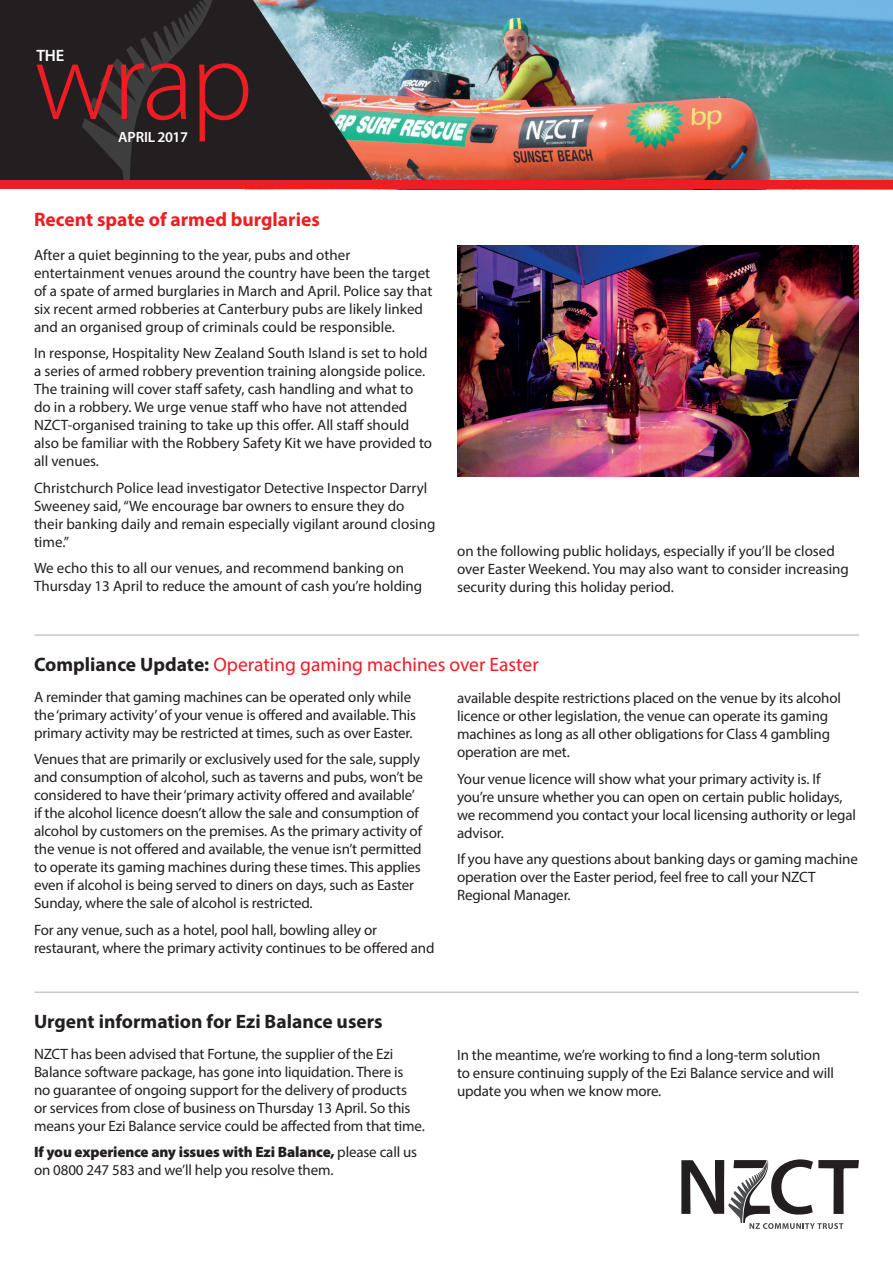
<style>
.page{position:relative;width:893px;height:1263px;background:#fff}
.page>*{position:absolute;margin:0;border:0;box-sizing:border-box;transform-origin:0 0}
.t1{font:300 113.25px "Myriad Pro";color:#ee1d23}
.t2{font:19.5px "Myriad Pro";color:#ee1d23}
.t3{font:700 19.5px "Myriad Pro";color:#231f20}
.t4{font:700 19.5px "Myriad Pro";color:#ee1d23}
.t5{font:600 16.5px "Myriad Pro";color:#fff}
.t6{font:15px/18px "Myriad Pro";letter-spacing:-.01em;color:#231f20}
.t7{font:600 14.85px "Myriad Pro";letter-spacing:-.01em;color:#fff}
.s1{font-weight:700;color:#231f20}
.s2{font-weight:900}
</style>
<div class="page">
<img style="left:373px;top:0;width:520px;height:181px">
<svg style="left:0;top:0;width:373px;height:181px;background:#404345"></svg>
<svg style="left:681px;top:1159px;width:178px;height:70px"></svg>
<svg style="left:82px;top:0;width:135px;height:181px;background:#292526"></svg>
<div style="left:0;top:181px;width:893px;height:8px;background:#ee1d23"></div>
<hr style="left:34px;top:634px;width:825px;height:2px;background:#c7c8ca">
<hr style="left:34px;top:991px;width:825px;height:2px;background:#c7c8ca">
<img style="left:457px;top:246px;width:402px;height:230px">
<svg style="left:868px;top:0;width:25px;height:24px"></svg>
<p class="t5" style="left:37px;top:45px;width:29px">THE</p>
<h1 class="t1" style="left:34px;top:19px;width:220px">wrap</h1>
<p class="t7" style="left:118px;top:127px;width:71px">APRIL 2017</p>
<h2 class="t4" style="left:34px;top:207px;width:287px">Recent spate of armed burglaries</h2>
<p class="t6" style="left:34px;top:245px;width:400px">After a quiet beginning to the year, pubs and other entertainment venues around the country have been the target of a spate of armed burglaries in March and April. Police say that six recent armed robberies at Canterbury pubs are likely linked and an organised group of criminals could be responsible.</p>
<p class="t6" style="left:34px;top:344px;width:400px">In response, Hospitality New Zealand South Island is set to hold a series of armed robbery prevention training alongside police.<br>The training will cover staff safety, cash handling and what to do in a robbery. We urge venue staff who have not attended NZCT-organised training to take up this offer. All staff should also be familiar with the Robbery Safety Kit we have provided to all venues.</p>
<p class="t6" style="left:34px;top:478px;width:403px">Christchurch Police lead investigator Detective Inspector Darryl Sweeney said, “We encourage bar owners to ensure they do their banking daily and remain especially vigilant around closing time.”</p>
<p class="t6" style="left:34px;top:559px;width:390px">We echo this to all our venues, and recommend banking on<br>Thursday 13 April to reduce the amount of cash you’re holding</p>
<p class="t6" style="left:457px;top:541px;width:393px">on the following public holidays, especially if you’ll be closed over Easter Weekend. You may also want to consider increasing security during this holiday period.</p>
<h2 class="t2" style="left:34px;top:652px;width:506px"><span class="s1">Compliance Update:</span> Operating gaming machines over Easter</h2>
<p class="t6" style="left:34px;top:687px;width:384px">A reminder that gaming machines can be operated only while the ‘primary activity’ of your venue is offered and available. This primary activity may be restricted at times, such as over Easter.</p>
<p class="t6" style="left:34px;top:750px;width:390px">Venues that are primarily or exclusively used for the sale, supply and consumption of alcohol, such as taverns and pubs, won’t be considered to have their ‘primary activity offered and available’ if the alcohol licence doesn’t allow the sale and consumption of alcohol by customers on the premises. As the primary activity of the venue is not offered and available, the venue isn’t permitted to operate its gaming machines during these times. This applies even if alcohol is being served to diners on days, such as Easter Sunday, where the sale of alcohol is restricted.</p>
<p class="t6" style="left:34px;top:920px;width:402px">For any venue, such as a hotel, pool hall, bowling alley or restaurant, where the primary activity continues to be offered and</p>
<h2 class="t3" style="left:34px;top:1009px;width:350px">Urgent information for Ezi Balance users</h2>
<p class="t6" style="left:34px;top:1044px;width:392px">NZCT has been advised that Fortune, the supplier of the Ezi Balance software package, has gone into liquidation. There is<br>no guarantee of ongoing support for the delivery of products<br>or services from close of business on Thursday 13 April. So this means your Ezi Balance service could be affected from that time.</p>
<p class="t6" style="left:34px;top:1143px;width:385px"><span class="s2">If you experience any issues with Ezi Balance,</span> please call us on 0800 247 583 and we’ll help you resolve them.</p>
<p class="t6" style="left:457px;top:689px;width:385px">available despite restrictions placed on the venue by its alcohol licence or other legislation, the venue can operate its gaming machines as long as all other obligations for Class 4 gambling operation are met.</p>
<p class="t6" style="left:457px;top:769px;width:400px">Your venue licence will show what your primary activity is. If you’re unsure whether you can open on certain public holidays, we recommend you contact your local licensing authority or legal advisor.</p>
<p class="t6" style="left:457px;top:850px;width:402px">If you have any questions about banking days or gaming machine operation over the Easter period, feel free to call your NZCT<br>Regional Manager.</p>
<p class="t6" style="left:457px;top:1046px;width:378px">In the meantime, we’re working to find a long-term solution to ensure continuing supply of the Ezi Balance service and will update you when we know more.</p>
</div>
